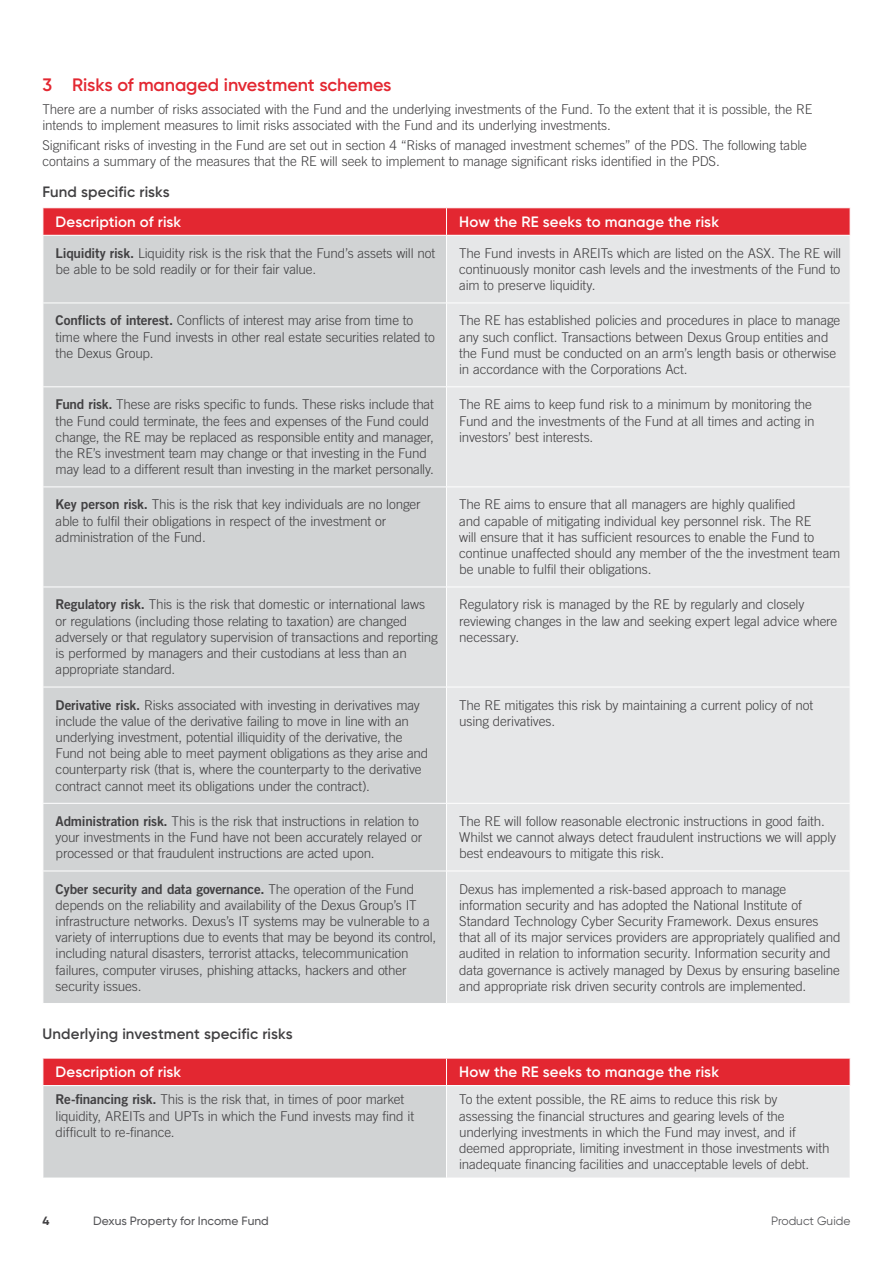
<style>
.page{position:relative;width:893px;height:1263px;background:#fff}
.page>*{position:absolute;margin:0;border:0;box-sizing:border-box;transform-origin:0 0}
.t1{font:600 18px "Gilroy";letter-spacing:-.005em;color:#e32731}
.t2{font:600 15px "Gilroy";letter-spacing:.005em;color:#fff}
.t3{font:600 15px "Gilroy";letter-spacing:.01em;color:#414042}
.t4{font:300 13.5px/16.2px "Trade Gothic LT Std";letter-spacing:-.015em;color:#414042}
.t5{font:13.5px "Trade Gothic LT Std Bd 2";letter-spacing:-.01em;color:#414042}
.t6{font:500 12px "Gilroy";color:#565659}
.t7{font:12px "Gilroy";color:#565659}
.t8{font:700 12px "Gilroy";color:#414042}
.s1{font-family:"Trade Gothic LT Std Bd 2";font-weight:400}
.s2{font-family:"Trade Gothic LT Std";font-weight:300}
</style>
<div class="page">
<div style="left:44px;top:236px;width:402px;height:767px;background:#d1d3d4"></div>
<div style="left:447px;top:236px;width:403px;height:767px;background:#e6e7e8"></div>
<svg style="left:43px;top:208px;width:808px;height:27px;background:#e32b35"></svg>
<hr style="left:43px;top:303px;width:403px;height:1px;background:#fff">
<hr style="left:446px;top:303px;width:404px;height:1px;background:#fff">
<hr style="left:43px;top:386px;width:403px;height:1px;background:#fff">
<hr style="left:446px;top:386px;width:404px;height:1px;background:#fff">
<hr style="left:43px;top:486px;width:403px;height:1px;background:#fff">
<hr style="left:446px;top:486px;width:404px;height:1px;background:#fff">
<hr style="left:43px;top:587px;width:403px;height:1px;background:#fff">
<hr style="left:446px;top:587px;width:404px;height:1px;background:#fff">
<hr style="left:43px;top:687px;width:403px;height:1px;background:#fff">
<hr style="left:446px;top:687px;width:404px;height:1px;background:#fff">
<hr style="left:43px;top:803px;width:403px;height:1px;background:#fff">
<hr style="left:446px;top:803px;width:404px;height:1px;background:#fff">
<hr style="left:43px;top:870px;width:403px;height:1px;background:#fff">
<hr style="left:446px;top:870px;width:404px;height:1px;background:#fff">
<div style="left:43px;top:1085px;width:403px;height:93px;background:#d1d3d4"></div>
<div style="left:446px;top:1085px;width:404px;height:93px;background:#e6e7e8"></div>
<div style="left:43px;top:1058px;width:808px;height:27px;background:#e32731"></div>
<hr style="left:43px;top:1085px;width:403px;height:1px;background:#fff">
<hr style="left:43px;top:1086px;width:1px;height:92px;background:#fff">
<hr style="left:446px;top:1085px;width:404px;height:1px;background:#fff">
<hr style="left:446px;top:1086px;width:1px;height:92px;background:#fff">
<h1 class="t1" style="left:43px;top:73px;width:351px">3 Risks of managed investment schemes</h1>
<p class="t4" style="left:43px;top:100px;width:771px">There are a number of risks associated with the Fund and the underlying investments of the Fund. To the extent that it is possible, the RE intends to implement measures to limit risks associated with the Fund and its underlying investments.</p>
<p class="t4" style="left:43px;top:137px;width:766px">Significant risks of investing in the Fund are set out in section 4 “Risks of managed investment schemes” of the PDS. The following table contains a summary of the measures that the RE will seek to implement to manage significant risks identified in the PDS.</p>
<p class="t3" style="left:43px;top:183px;width:129px">Fund specific risks</p>
<p class="t2" style="left:56px;top:212px;width:127px">Description of risk</p>
<p class="t2" style="left:459px;top:212px;width:261px">How the RE seeks to manage the risk</p>
<p class="t4" style="left:56px;top:245px;width:381px"><span class="s1">Liquidity risk.</span> Liquidity risk is the risk that the Fund’s assets will not be able to be sold readily or for their fair value.</p>
<p class="t4" style="left:459px;top:245px;width:383px;text-align:justify">The Fund invests in AREITs which are listed on the ASX. The RE will continuously monitor cash levels and the investments of the Fund to aim to preserve liquidity.</p>
<p class="t4" style="left:56px;top:312px;width:381px"><span class="s1">Conflicts of interest.</span> Conflicts of interest may arise from time to time where the Fund invests in other real estate securities related to the Dexus Group.</p>
<p class="t4" style="left:459px;top:312px;width:383px">The RE has established policies and procedures in place to manage any such conflict. Transactions between Dexus Group entities and the Fund must be conducted on an arm’s length basis or otherwise in accordance with the Corporations Act.</p>
<p class="t4" style="left:56px;top:396px;width:380px"><span class="s1">Fund risk.</span> These are risks specific to funds. These risks include that the Fund could terminate, the fees and expenses of the Fund could change, the RE may be replaced as responsible entity and manager, the RE’s investment team may change or that investing in the Fund may lead to a different result than investing in the market personally.</p>
<p class="t4" style="left:459px;top:396px;width:357px">The RE aims to keep fund risk to a minimum by monitoring the<br>Fund and the investments of the Fund at all times and acting in investors’ best interests.</p>
<p class="t4" style="left:56px;top:496px;width:367px"><span class="s1">Key person risk.</span> This is the risk that key individuals are no longer able to fulfil their obligations in respect of the investment or administration of the Fund.</p>
<p class="t4" style="left:459px;top:496px;width:383px">The RE aims to ensure that all managers are highly qualified<br>and capable of mitigating individual key personnel risk. The RE<br>will ensure that it has sufficient resources to enable the Fund to continue unaffected should any member of the the investment team be unable to fulfil their obligations.</p>
<p class="t4" style="left:56px;top:596px;width:384px"><span class="s1">Regulatory risk.</span> This is the risk that domestic or international laws or regulations (including those relating to taxation) are changed adversely or that regulatory supervision of transactions and reporting is performed by managers and their custodians at less than an appropriate standard.</p>
<p class="t4" style="left:459px;top:596px;width:380px">Regulatory risk is managed by the RE by regularly and closely reviewing changes in the law and seeking expert legal advice where necessary.</p>
<p class="t4" style="left:56px;top:696px;width:374px"><span class="s1">Derivative risk.</span> Risks associated with investing in derivatives may include the value of the derivative failing to move in line with an underlying investment, potential illiquidity of the derivative, the Fund not being able to meet payment obligations as they arise and counterparty risk (that is, where the counterparty to the derivative contract cannot meet its obligations under the contract).</p>
<p class="t4" style="left:459px;top:696px;width:355px">The RE mitigates this risk by maintaining a current policy of not using derivatives.</p>
<p class="t4" style="left:56px;top:813px;width:368px"><span class="s1">Administration risk.</span> This is the risk that instructions in relation to your investments in the Fund have not been accurately relayed or processed or that fraudulent instructions are acted upon.</p>
<p class="t4" style="left:459px;top:813px;width:378px">The RE will follow reasonable electronic instructions in good faith.<br>Whilst we cannot always detect fraudulent instructions we will apply best endeavours to mitigate this risk.</p>
<p class="t5" style="left:56px;top:880px;width:360px">Cyber security and data governance. <span class="s2">The operation of the Fund</span></p>
<p class="t4" style="left:56px;top:897px;width:382px">depends on the reliability and availability of the Dexus Group’s IT infrastructure networks. Dexus’s IT systems may be vulnerable to a variety of interruptions due to events that may be beyond its control, including natural disasters, terrorist attacks, telecommunication failures, computer viruses, phishing attacks, hackers and other security issues.</p>
<p class="t4" style="left:459px;top:880px;width:383px">Dexus has implemented a risk-based approach to manage information security and has adopted the National Institute of Standard Technology Cyber Security Framework. Dexus ensures that all of its major services providers are appropriately qualified and audited in relation to information security. Information security and data governance is actively managed by Dexus by ensuring baseline and appropriate risk driven security controls are implemented.</p>
<p class="t3" style="left:43px;top:1024px;width:252px">Underlying investment specific risks</p>
<p class="t2" style="left:56px;top:1062px;width:127px">Description of risk</p>
<p class="t2" style="left:459px;top:1062px;width:261px">How the RE seeks to manage the risk</p>
<p class="t4" style="left:56px;top:1091px;width:360px"><span class="s1">Re-financing risk.</span> This is the risk that, in times of poor market liquidity, AREITs and UPTs in which the Fund invests may find it difficult to re-finance.</p>
<p class="t4" style="left:459px;top:1091px;width:372px">To the extent possible, the RE aims to reduce this risk by assessing the financial structures and gearing levels of the underlying investments in which the Fund may invest, and if deemed appropriate, limiting investment in those investments with inadequate financing facilities and unacceptable levels of debt.</p>
<p class="t8" style="left:43px;top:1213px;width:8px">4</p>
<p class="t6" style="left:93px;top:1214px;width:177px">Dexus Property for Income Fund</p>
<p class="t7" style="left:771px;top:1214px;width:81px">Product Guide</p>
</div>
